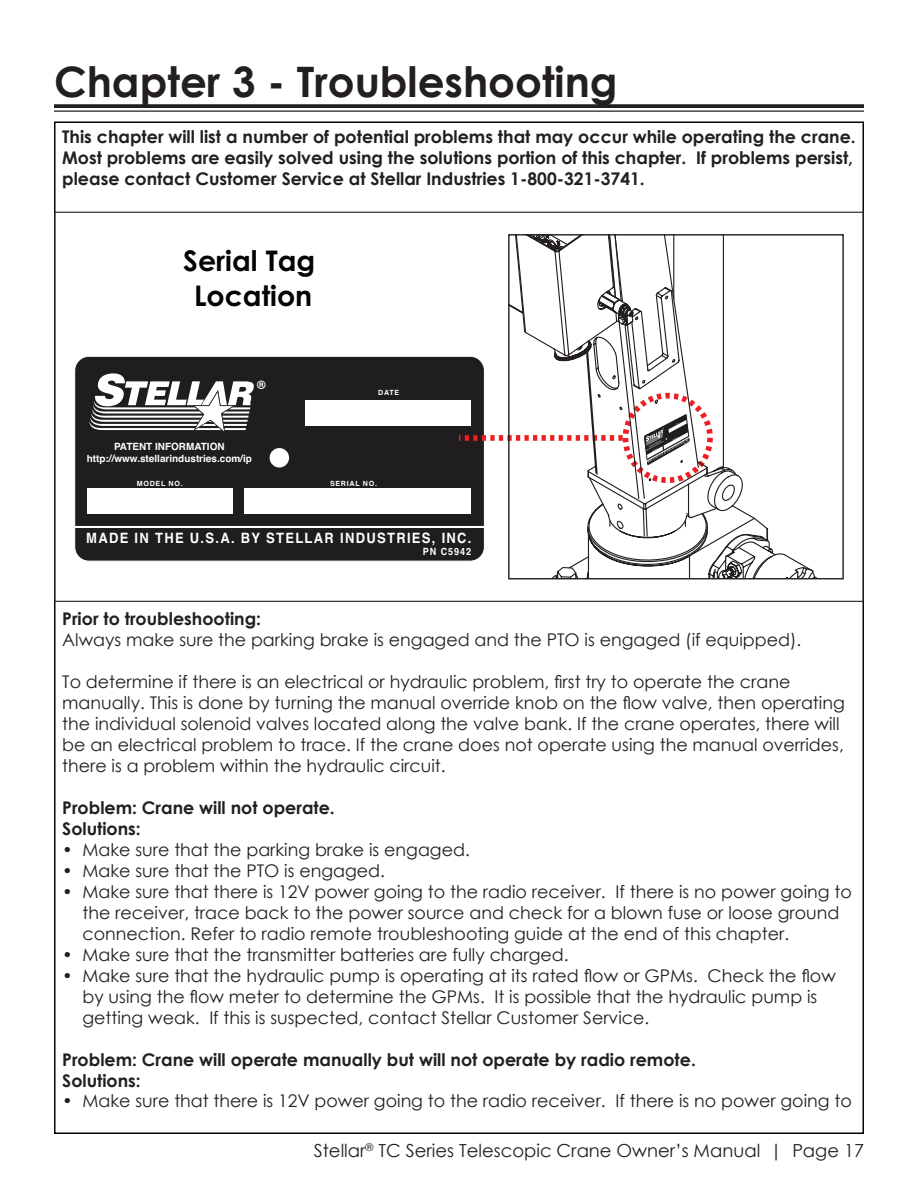
<style>
.page{position:relative;width:918px;height:1188px;background:#fff}
.page>*{position:absolute;margin:0;border:0;box-sizing:border-box;transform-origin:0 0}
.TOC_Page_Heading_Bla{font:700 42px "Century Gothic";color:#231f20}
.t1{font:700 28.5px/34.2px "Century Gothic";color:#040503;text-align:center}
.t2{font:18px "Century Gothic";color:#231f20}
.Paragraph_Style_1{font:17.4px/21px "Century Gothic";color:#231f20}
.Paragraph_Style_1-2{font:700 17.4px/21px "Century Gothic";color:#231f20}
.t3{font:700 14.25px "Helvetica";letter-spacing:.1em;color:#fff;scale:.91 1}
.t4{font:700 11.4px "Century Gothic";color:#fff}
.t5{font:700 9.9px/12px "Helvetica";color:#fff;text-align:center}
.t6{font:700 9.9px "Helvetica";color:#fff;scale:.91 1}
.t7{font:700 7.05px "Helvetica";letter-spacing:.1em;color:#fff}
</style>
<div class="page">
<svg style="left:54px;top:104px;width:810px;height:4px;background:#302c2d"></svg>
<hr style="left:54px;top:110px;width:810px;height:2px;background:#231f20">
<div style="left:75px;top:356px;width:409px;height:205px;background:#201d1e;border-radius:14px"></div>
<div style="left:74px;top:356px;width:411px;height:206px;border:1px solid #fff;border-radius:14px"></div>
<div style="left:87px;top:489px;width:146px;height:25px;background:#fff"></div>
<div style="left:270px;top:448px;width:19px;height:20px;background:#fff;border-radius:50%"></div>
<div style="left:245px;top:489px;width:226px;height:25px;background:#fff"></div>
<div style="left:305px;top:400px;width:166px;height:26px;background:#fff"></div>
<hr style="left:75px;top:526px;width:409px;height:2px;background:#fff">
<svg style="left:89px;top:373px;width:165px;height:59px"></svg>
<svg style="left:553px;top:236px;width:216px;height:341px"></svg>
<svg style="left:459px;top:236px;width:231px;height:308px"></svg>
<div style="left:508px;top:234px;width:336px;height:345px;border:1px solid #231f20"></div>
<p class="TOC_Page_Heading_Bla" style="left:54px;top:50px;width:565px">Chapter 3 - Troubleshooting</p>
<p class="Paragraph_Style_1-2" style="left:62px;top:125px;width:795px">This chapter will list a number of potential problems that may occur while operating the crane.<br>Most problems are easily solved using the solutions portion of this chapter. If problems persist, please contact Customer Service at Stellar Industries 1-800-321-3741.</p>
<p class="t1" style="left:183px;top:243px;width:134px">Serial Tag<br>Location</p>
<p class="t4" style="left:257px;top:378px;width:10px">®</p>
<p class="t5" style="left:87px;top:440px;width:167px">PATENT INFORMATION http://www.stellarindustries.com/ip</p>
<p class="t7" style="left:378px;top:387px;width:22px">DATE</p>
<p class="t7" style="left:137px;top:478px;width:47px">MODEL NO.</p>
<p class="t7" style="left:330px;top:478px;width:48px">SERIAL NO.</p>
<p class="t3" style="left:86px;top:526px;width:425px">MADE IN THE U.S.A. BY STELLAR INDUSTRIES, INC.</p>
<p class="t6" style="left:423px;top:544px;width:55px">PN C5942</p>
<p class="Paragraph_Style_1-2" style="left:62px;top:608px;width:200px">Prior to troubleshooting:</p>
<p class="Paragraph_Style_1" style="left:62px;top:629px;width:741px">Always make sure the parking brake is engaged and the PTO is engaged (if equipped).</p>
<p class="Paragraph_Style_1" style="left:62px;top:671px;width:784px">To determine if there is an electrical or hydraulic problem, first try to operate the crane manually. This is done by turning the manual override knob on the flow valve, then operating the individual solenoid valves located along the valve bank. If the crane operates, there will be an electrical problem to trace. If the crane does not operate using the manual overrides, there is a problem within the hydraulic circuit.</p>
<p class="Paragraph_Style_1-2" style="left:62px;top:796px;width:274px">Problem: Crane will not operate.</p>
<p class="Paragraph_Style_1-2" style="left:62px;top:817px;width:80px">Solutions:</p>
<p class="Paragraph_Style_1" style="left:62px;top:839px;width:409px">• Make sure that the parking brake is engaged.</p>
<p class="Paragraph_Style_1" style="left:62px;top:860px;width:324px">• Make sure that the PTO is engaged.</p>
<p class="Paragraph_Style_1" style="left:83px;top:881px;width:771px;text-indent:-20px">• Make sure that there is 12V power going to the radio receiver. If there is no power going to the receiver, trace back to the power source and check for a blown fuse or loose ground connection. Refer to radio remote troubleshooting guide at the end of this chapter.</p>
<p class="Paragraph_Style_1" style="left:62px;top:944px;width:508px">• Make sure that the transmitter batteries are fully charged.</p>
<p class="Paragraph_Style_1" style="left:83px;top:965px;width:755px;text-indent:-20px">• Make sure that the hydraulic pump is operating at its rated flow or GPMs. Check the flow by using the flow meter to determine the GPMs. It is possible that the hydraulic pump is getting weak. If this is suspected, contact Stellar Customer Service.</p>
<p class="Paragraph_Style_1-2" style="left:62px;top:1048px;width:635px">Problem: Crane will operate manually but will not operate by radio remote.</p>
<p class="Paragraph_Style_1-2" style="left:62px;top:1069px;width:80px">Solutions:</p>
<p class="Paragraph_Style_1" style="left:62px;top:1090px;width:791px">• Make sure that there is 12V power going to the radio receiver. If there is no power going to</p>
<p class="t2" style="left:314px;top:1138px;width:552px">Stellar<sup>®</sup> TC Series Telescopic Crane Owner’s Manual | Page 17</p>
</div>
